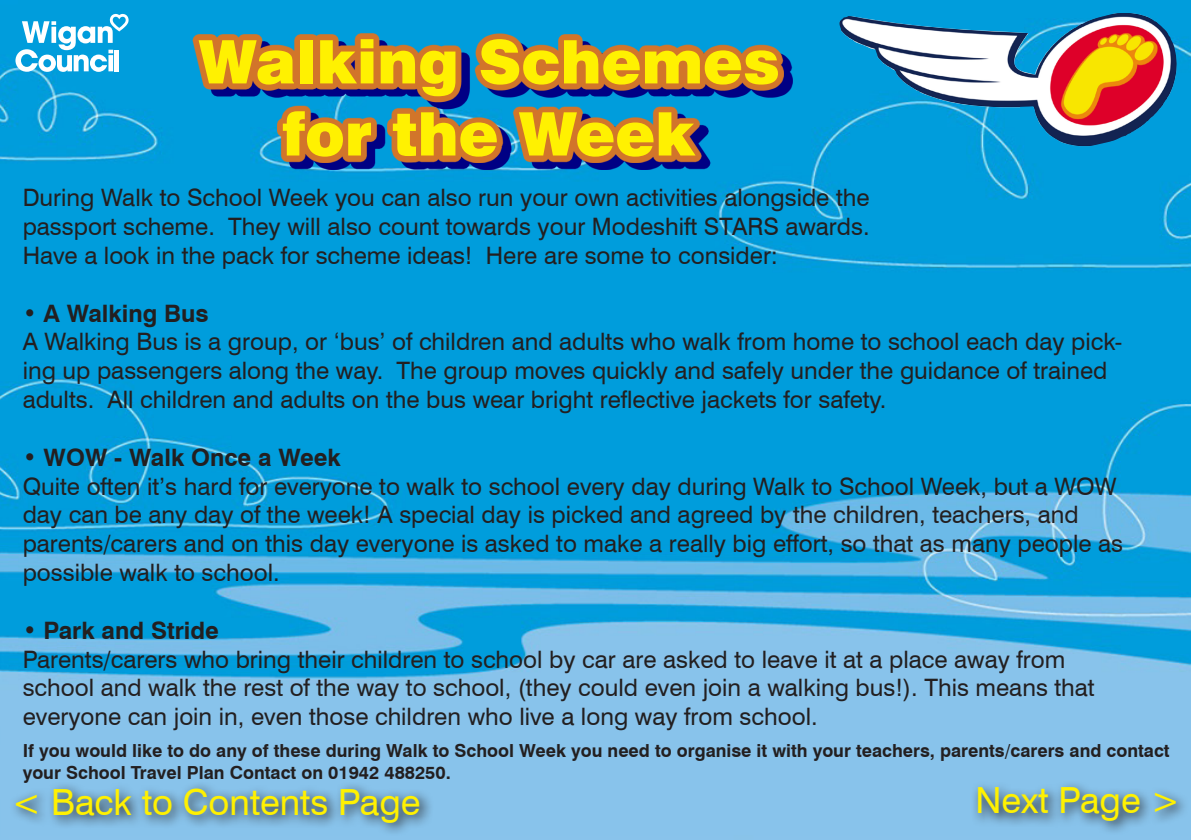
<style>
.page{position:relative;width:1191px;height:840px;background:#fff}
.page>*{position:absolute;margin:0;border:0;box-sizing:border-box;transform-origin:0 0}
.t1{font:900 60px/72px "Swiss 721 BT";color:#fff101;text-align:center}
.t2{font:36px "Swiss 721 BT";color:#fff101}
.t3{font:24px/28.8px "Swiss 721 BT";color:#231f20}
.t4{font:700 24px "Swiss 721 BT";color:#231f20}
.t5{font:700 18px/21.6px "Swiss 721 BT";color:#231f20}
.s1{font-weight:400}
</style>
<div class="page">
<img style="left:0;top:0;width:1191px;height:839px">
<svg style="left:201px;top:40px;width:591px;height:129px;background:#0556b4"></svg>
<svg style="left:192px;top:33px;width:592px;height:130px;background:#7a796d"></svg>
<img style="left:838px;top:13px;width:339px;height:133px">
<svg style="left:971px;top:780px;width:218px;height:54px;background:#79accf"></svg>
<svg style="left:9px;top:780px;width:425px;height:56px;background:#7aaccf"></svg>
<svg style="left:15px;top:14px;width:114px;height:58px"></svg>
<div style="left:108px;top:55px;width:5px;height:16px;background:#fff"></div>
<div style="left:114px;top:50px;width:5px;height:21px;background:#fff"></div>
<p class="t1" style="left:198px;top:26px;width:583px">Walking Schemes for the Week</p>
<p class="t3" style="left:23px;top:183px;width:848px">During Walk to School Week you can also run your own activities alongside the</p>
<p class="t3" style="left:23px;top:212px;width:848px">passport scheme. They will also count towards your Modeshift STARS awards.</p>
<p class="t3" style="left:23px;top:240px;width:757px">Have a look in the pack for scheme ideas! Here are some to consider:</p>
<p class="t4" style="left:23px;top:298px;width:187px"><span class="s1">•</span> A Walking Bus</p>
<p class="t3" style="left:23px;top:327px;width:1101px">A Walking Bus is a group, or ‘bus’ of children and adults who walk from home to school each day pick&shy;ing up passengers along the way. The group moves quickly and safely under the guidance of trained adults. All children and adults on the bus wear bright reflective jackets for safety.</p>
<p class="t4" style="left:23px;top:442px;width:320px"><span class="s1">•</span> WOW - Walk Once a Week</p>
<p class="t3" style="left:23px;top:471px;width:1102px">Quite often it’s hard for everyone to walk to school every day during Walk to School Week, but a WOW day can be any day of the week! A special day is picked and agreed by the children, teachers, and parents/carers and on this day everyone is asked to make a really big effort, so that as many people as possible walk to school.</p>
<p class="t4" style="left:23px;top:615px;width:198px"><span class="s1">•</span> Park and Stride</p>
<p class="t3" style="left:23px;top:644px;width:1073px">Parents/carers who bring their children to school by car are asked to leave it at a place away from school and walk the rest of the way to school, (they could even join a walking bus!). This means that everyone can join in, even those children who live a long way from school.</p>
<p class="t5" style="left:23px;top:739px;width:1148px">If you would like to do any of these during Walk to School Week you need to organise it with your teachers, parents/carers and contact your School Travel Plan Contact on 01942 488250.</p>
<p class="t2" style="left:11px;top:779px;width:411px">&lt; Back to Contents Page</p>
<p class="t2" style="left:975px;top:778px;width:207px">Next Page &gt;</p>
</div>
